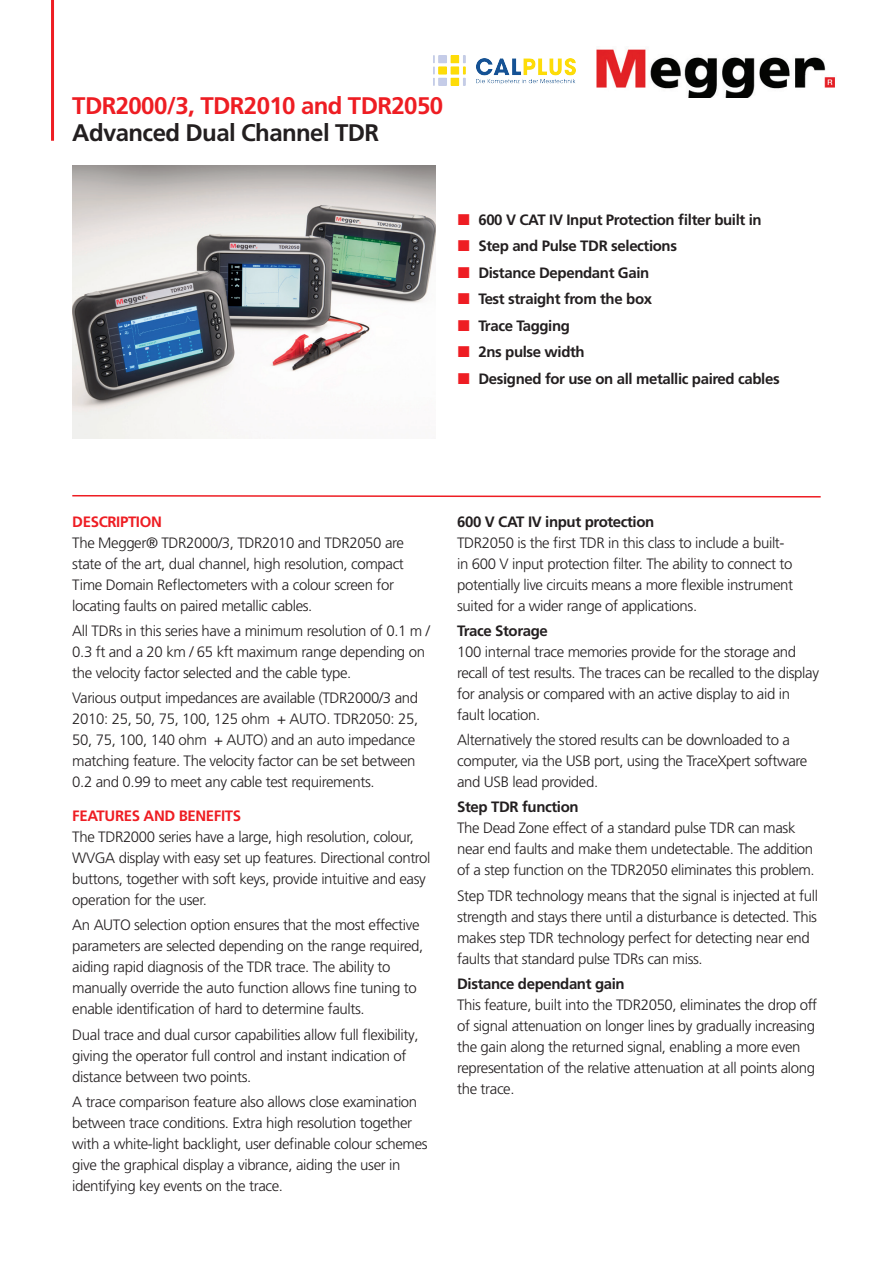
<style>
.page{position:relative;width:893px;height:1263px;background:#fff}
.page>*{position:absolute;margin:0;border:0;box-sizing:border-box;transform-origin:0 0}
.t1{font:700 24px "Frutiger LT Pro";letter-spacing:-.025em;color:#ee1d23}
.t2{font:700 24px "Frutiger LT Pro";letter-spacing:-.025em;color:#231f20}
.t3{font:300 15px/21px "Frutiger LT Pro";letter-spacing:-.025em;color:#231f20}
.t4{font:700 15px/26.5px "Frutiger LT Pro";letter-spacing:-.025em;color:#231f20}
.t5{font:700 15px "Frutiger LT Pro";letter-spacing:-.025em;color:#ee1d23}
</style>
<div class="page">
<hr style="left:51px;top:0;width:3px;height:141px;background:#ee1d23">
<img style="left:596px;top:49px;width:239px;height:49px">
<svg style="left:72px;top:495px;width:749px;height:3px"></svg>
<img style="left:72px;top:165px;width:364px;height:274px">
<img style="left:433px;top:56px;width:142px;height:29px">
<h1 class="t1" style="left:72px;top:91px;width:372px">TDR2000/3, TDR2010 and TDR2050</h1>
<h1 class="t2" style="left:72px;top:118px;width:308px">Advanced Dual Channel TDR</h1>
<p class="t4" style="left:478px;top:206px;width:303px">600 V CAT IV Input Protection filter built in<br>Step and Pulse TDR selections<br>Distance Dependant Gain<br>Test straight from the box<br>Trace Tagging<br>2ns pulse width<br>Designed for use on all metallic paired cables</p>
<p class="t5" style="left:72px;top:513px;width:91px">DESCRIPTION</p>
<p class="t3" style="left:72px;top:532px;width:333px">The Megger® TDR2000/3, TDR2010 and TDR2050 are state of the art, dual channel, high resolution, compact Time Domain Reflectometers with a colour screen for locating faults on paired metallic cables.</p>
<p class="t3" style="left:72px;top:620px;width:359px">All TDRs in this series have a minimum resolution of 0.1 m /<br>0.3 ft and a 20 km / 65 kft maximum range depending on the velocity factor selected and the cable type.</p>
<p class="t3" style="left:72px;top:688px;width:347px">Various output impedances are available (TDR2000/3 and 2010: 25, 50, 75, 100, 125 ohm + AUTO. TDR2050: 25, 50, 75, 100, 140 ohm + AUTO) and an auto impedance matching feature. The velocity factor can be set between 0.2 and 0.99 to meet any cable test requirements.</p>
<p class="t5" style="left:72px;top:807px;width:170px">FEATURES AND BENEFITS</p>
<p class="t3" style="left:72px;top:826px;width:360px">The TDR2000 series have a large, high resolution, colour, WVGA display with easy set up features. Directional control buttons, together with soft keys, provide intuitive and easy operation for the user.</p>
<p class="t3" style="left:72px;top:915px;width:353px">An AUTO selection option ensures that the most effective parameters are selected depending on the range required, aiding rapid diagnosis of the TDR trace. The ability to manually override the auto function allows fine tuning to enable identification of hard to determine faults.</p>
<p class="t3" style="left:72px;top:1024px;width:348px">Dual trace and dual cursor capabilities allow full flexibility, giving the operator full control and instant indication of distance between two points.</p>
<p class="t3" style="left:72px;top:1091px;width:357px">A trace comparison feature also allows close examination between trace conditions. Extra high resolution together with a white-light backlight, user definable colour schemes give the graphical display a vibrance, aiding the user in identifying key events on the trace.</p>
<p class="t4" style="left:457px;top:508px;width:199px">600 V CAT IV input protection</p>
<p class="t3" style="left:457px;top:532px;width:337px">TDR2050 is the first TDR in this class to include a built&shy;in 600 V input protection filter. The ability to connect to potentially live circuits means a more flexible instrument suited for a wider range of applications.</p>
<p class="t4" style="left:457px;top:617px;width:92px">Trace Storage</p>
<p class="t3" style="left:457px;top:641px;width:363px">100 internal trace memories provide for the storage and recall of test results. The traces can be recalled to the display for analysis or compared with an active display to aid in fault location.</p>
<p class="t3" style="left:457px;top:729px;width:352px">Alternatively the stored results can be downloaded to a computer, via the USB port, using the TraceXpert software and USB lead provided.</p>
<p class="t4" style="left:457px;top:794px;width:123px">Step TDR function</p>
<p class="t3" style="left:457px;top:818px;width:359px">The Dead Zone effect of a standard pulse TDR can mask near end faults and make them undetectable. The addition of a step function on the TDR2050 eliminates this problem.</p>
<p class="t3" style="left:457px;top:885px;width:362px">Step TDR technology means that the signal is injected at full strength and stays there until a disturbance is detected. This makes step TDR technology perfect for detecting near end faults that standard pulse TDRs can miss.</p>
<p class="t4" style="left:457px;top:970px;width:169px">Distance dependant gain</p>
<p class="t3" style="left:457px;top:994px;width:362px">This feature, built into the TDR2050, eliminates the drop off of signal attenuation on longer lines by gradually increasing the gain along the returned signal, enabling a more even representation of the relative attenuation at all points along the trace.</p>
</div>
